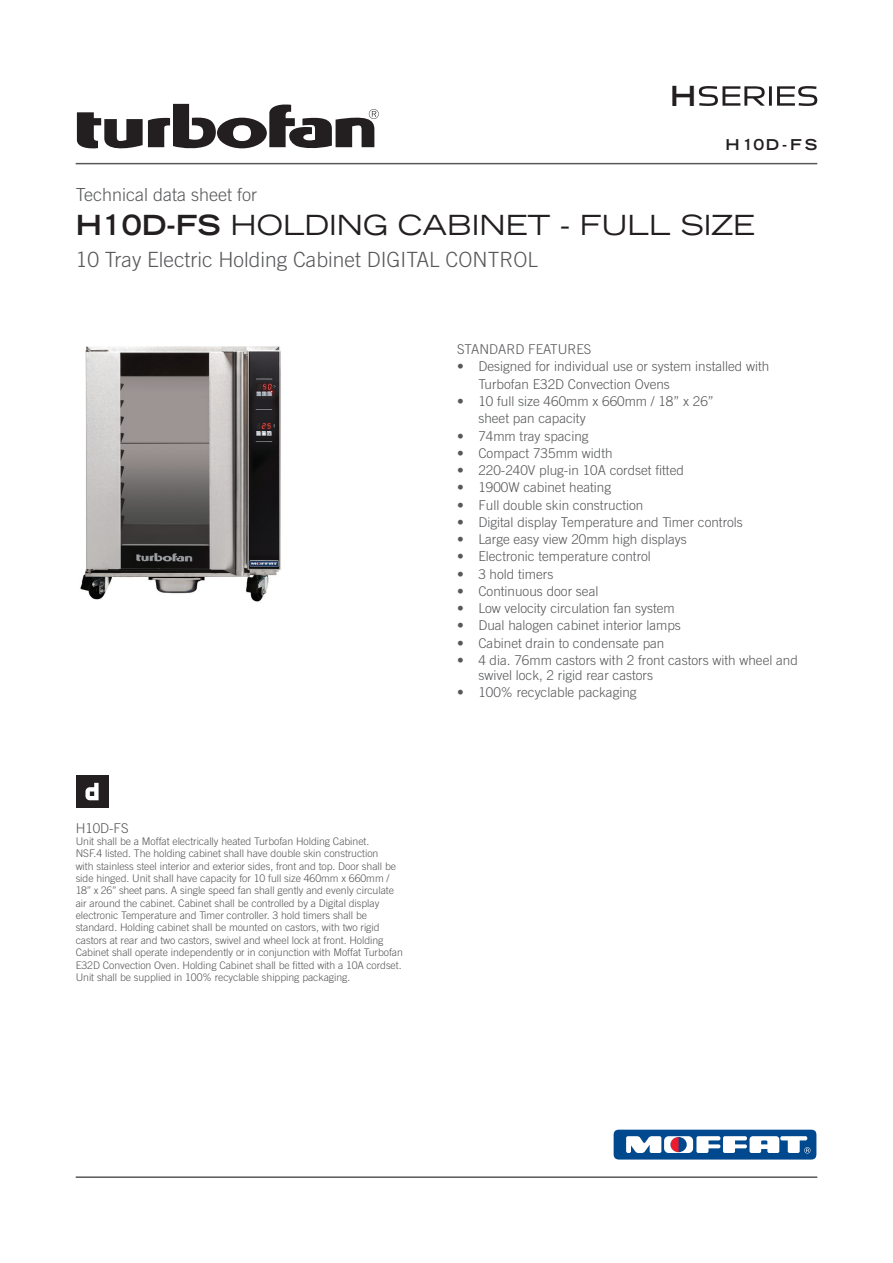
<style>
.page{position:relative;width:893px;height:1263px;background:#fff}
.page>*{position:absolute;margin:0;border:0;box-sizing:border-box;transform-origin:0 0}
.t1{font:expanded 27.75px "Trade Gothic LH";color:#231f20}
.t2{font:700 expanded 27.75px "Trade Gothic LH";color:#231f20}
.t3{font:300 21px "Trade Gothic";color:#57585a}
.t4{font:300 18px "Trade Gothic";color:#57585a}
.t5{font:700 expanded 15px "Trade Gothic LH";letter-spacing:.15em;color:#231f20}
.t6{font:300 13.5px/17.2px "Trade Gothic";color:#57585a}
.t7{font:300 10.5px/12.3px "Trade Gothic";letter-spacing:-.005em;color:#57585a}
.s1{font-weight:700}
</style>
<div class="page">
<div style="left:76px;top:775px;width:32px;height:33px;background:#231f20"></div>
<svg style="left:85px;top:783px;width:14px;height:17px"></svg>
<img style="left:80px;top:346px;width:201px;height:256px">
<svg style="left:77px;top:103px;width:302px;height:46px"></svg>
<hr style="left:76px;top:1176px;width:741px;height:2px;background:#57585a">
<hr style="left:76px;top:163px;width:741px;height:1px;background:#57585a">
<svg style="left:698px;top:86px;width:119px;height:20px"></svg>
<svg style="left:614px;top:1130px;width:202px;height:29px"></svg>
<h1 class="t2" style="left:670px;top:78px;width:28px">H</h1>
<h3 class="t5" style="left:725px;top:135px;width:93px">H10D-FS</h3>
<h3 class="t4" style="left:76px;top:184px;width:183px">Technical data sheet for</h3>
<h1 class="t1" style="left:76px;top:206px;width:680px"><span class="s1">H10D-FS</span> HOLDING CABINET - FULL SIZE</h1>
<h2 class="t3" style="left:76px;top:247px;width:464px">10 Tray Electric Holding Cabinet DIGITAL CONTROL</h2>
<p class="t6" style="left:76px;top:819px;width:54px">H10D-FS</p>
<p class="t7" style="left:76px;top:835px;width:329px">Unit shall be a Moffat electrically heated Turbofan Holding Cabinet.<br>NSF.4 listed. The holding cabinet shall have double skin construction<br>with stainless steel interior and exterior sides, front and top. Door shall be side hinged. Unit shall have capacity for 10 full size 460mm x 660mm / 18” x 26” sheet pans. A single speed fan shall gently and evenly circulate air around the cabinet. Cabinet shall be controlled by a Digital display electronic Temperature and Timer controller. 3 hold timers shall be standard. Holding cabinet shall be mounted on castors, with two rigid castors at rear and two castors, swivel and wheel lock at front. Holding Cabinet shall operate independently or in conjunction with Moffat Turbofan E32D Convection Oven. Holding Cabinet shall be fitted with a 10A cordset.<br>Unit shall be supplied in 100% recyclable shipping packaging.</p>
<p class="t6" style="left:457px;top:341px;width:136px">STANDARD FEATURES</p>
<p class="t6" style="left:478px;top:358px;width:293px;text-indent:-21px">• Designed for individual use or system installed with<br>Turbofan E32D Convection Ovens</p>
<p class="t6" style="left:478px;top:392px;width:237px;text-indent:-21px">• 10 full size 460mm x 660mm / 18” x 26” sheet pan capacity</p>
<p class="t6" style="left:457px;top:427px;width:133px">• 74mm tray spacing</p>
<p class="t6" style="left:457px;top:444px;width:157px">• Compact 735mm width</p>
<p class="t6" style="left:457px;top:461px;width:228px">• 220-240V plug-in 10A cordset fitted</p>
<p class="t6" style="left:457px;top:479px;width:156px">• 1900W cabinet heating</p>
<p class="t6" style="left:457px;top:496px;width:188px">• Full double skin construction</p>
<p class="t6" style="left:457px;top:513px;width:287px">• Digital display Temperature and Timer controls</p>
<p class="t6" style="left:457px;top:530px;width:231px">• Large easy view 20mm high displays</p>
<p class="t6" style="left:457px;top:548px;width:195px">• Electronic temperature control</p>
<p class="t6" style="left:457px;top:565px;width:98px">• 3 hold timers</p>
<p class="t6" style="left:457px;top:582px;width:143px">• Continuous door seal</p>
<p class="t6" style="left:457px;top:599px;width:219px">• Low velocity circulation fan system</p>
<p class="t6" style="left:457px;top:617px;width:225px">• Dual halogen cabinet interior lamps</p>
<p class="t6" style="left:457px;top:634px;width:209px">• Cabinet drain to condensate pan</p>
<p class="t6" style="left:478px;top:652px;width:321px;line-height:15px;text-indent:-21px">• 4 dia. 76mm castors with 2 front castors with wheel and swivel lock, 2 rigid rear castors</p>
<p class="t6" style="left:457px;top:683px;width:181px">• 100% recyclable packaging</p>
</div>
